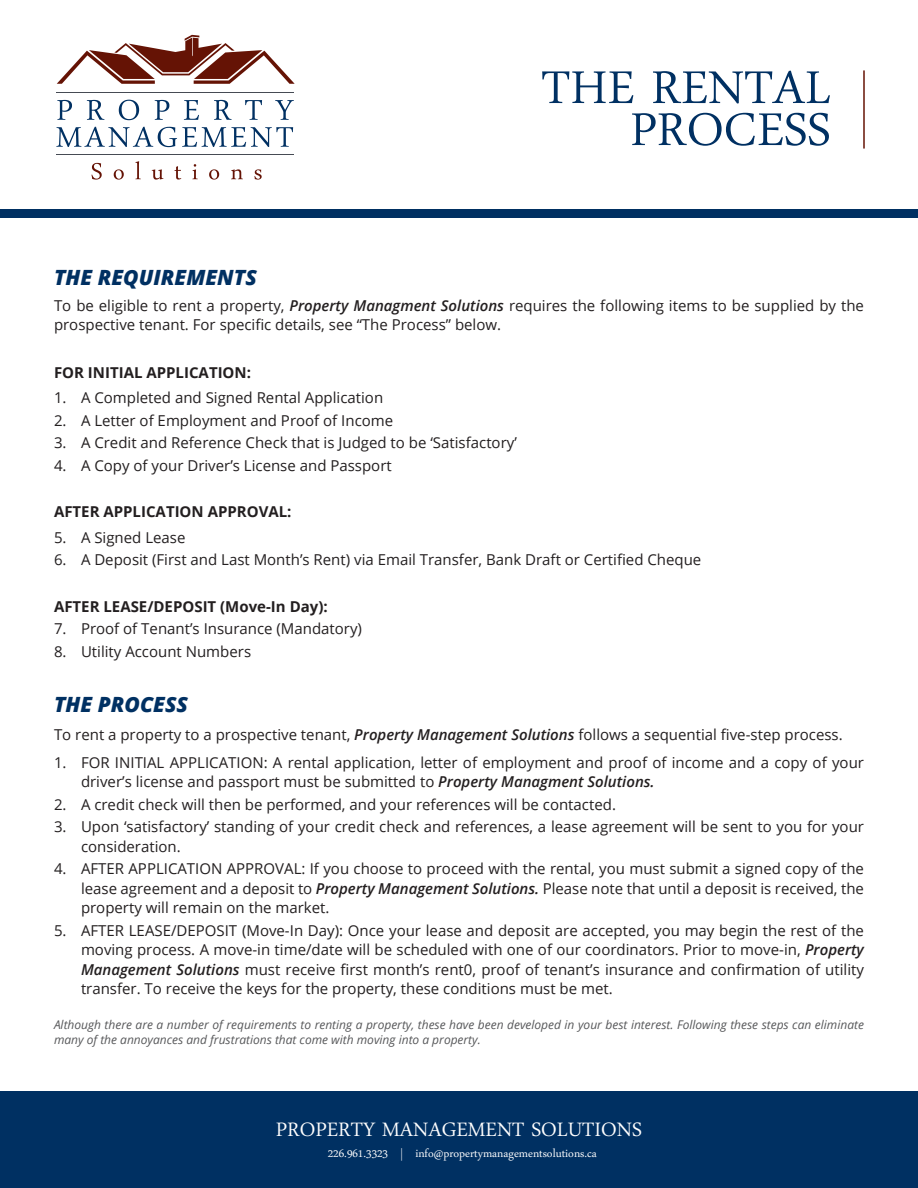
<style>
.page{position:relative;width:918px;height:1188px;background:#fff}
.page>*{position:absolute;margin:0;border:0;box-sizing:border-box;transform-origin:0 0}
.t1{font:67.5px "Daun Penh";color:#003062}
.t2{font:28.5px "Daun Penh";color:#fff}
.t3{font:italic 800 21px "Open Sans";color:#003062}
.t4{font:16.5px "Daun Penh";color:#fff}
.t5{font:15px/19.5px "Open Sans";color:#231f20}
.t6{font:700 15px "Open Sans";color:#231f20}
.t7{font:italic 12px/15px "Open Sans";color:#57585a}
.s1{font-weight:600;font-style:italic}
</style>
<div class="page">
<svg style="left:57px;top:100px;width:15px;height:20px"></svg>
<svg style="left:87px;top:100px;width:17px;height:20px"></svg>
<svg style="left:119px;top:100px;width:20px;height:20px"></svg>
<svg style="left:155px;top:100px;width:14px;height:20px"></svg>
<svg style="left:184px;top:100px;width:15px;height:20px"></svg>
<svg style="left:214px;top:100px;width:18px;height:20px"></svg>
<svg style="left:245px;top:100px;width:17px;height:20px"></svg>
<svg style="left:275px;top:100px;width:19px;height:20px"></svg>
<svg style="left:56px;top:127px;width:237px;height:20px"></svg>
<svg style="left:91px;top:163px;width:11px;height:17px"></svg>
<svg style="left:114px;top:169px;width:10px;height:11px"></svg>
<svg style="left:135px;top:161px;width:6px;height:18px"></svg>
<svg style="left:152px;top:169px;width:11px;height:11px"></svg>
<svg style="left:175px;top:166px;width:6px;height:14px"></svg>
<svg style="left:192px;top:164px;width:6px;height:15px"></svg>
<svg style="left:209px;top:169px;width:10px;height:11px"></svg>
<svg style="left:231px;top:169px;width:12px;height:10px"></svg>
<svg style="left:254px;top:169px;width:8px;height:11px"></svg>
<hr style="left:57px;top:92px;width:237px;height:1px;background:#464b54">
<svg style="left:57px;top:35px;width:238px;height:49px"></svg>
<hr style="left:57px;top:154px;width:237px;height:1px;background:#464b54">
<div style="left:0;top:1091px;width:918px;height:97px;background:#003062"></div>
<div style="left:0;top:209px;width:918px;height:9px;background:#003062"></div>
<hr style="left:863px;top:70px;width:2px;height:79px;background:#651305">
<p class="t1" style="left:541px;top:40px;width:291px">THE RENTAL</p>
<p class="t1" style="left:630px;top:82px;width:202px">PROCESS</p>
<p class="t3" style="left:54px;top:262px;width:204px">THE REQUIREMENTS</p>
<p class="t5" style="left:54px;top:295px;width:812px">To be eligible to rent a property, <span class="s1">Property Managment Solutions</span> requires the following items to be supplied by the prospective tenant. For specific details, see “The Process” below.</p>
<p class="t6" style="left:54px;top:362px;width:199px">FOR INITIAL APPLICATION:</p>
<p class="t5" style="left:54px;top:388px;width:331px">1. A Completed and Signed Rental Application</p>
<p class="t5" style="left:54px;top:410px;width:341px">2. A Letter of Employment and Proof of Income</p>
<p class="t5" style="left:54px;top:433px;width:464px">3. A Credit and Reference Check that is Judged to be ‘Satisfactory’</p>
<p class="t5" style="left:54px;top:455px;width:339px">4. A Copy of your Driver’s License and Passport</p>
<p class="t6" style="left:54px;top:501px;width:239px">AFTER APPLICATION APPROVAL:</p>
<p class="t5" style="left:54px;top:527px;width:133px">5. A Signed Lease</p>
<p class="t5" style="left:54px;top:550px;width:649px">6. A Deposit (First and Last Month’s Rent) via Email Transfer, Bank Draft or Certified Cheque</p>
<p class="t6" style="left:54px;top:596px;width:275px">AFTER LEASE/DEPOSIT (Move-In Day):</p>
<p class="t5" style="left:54px;top:619px;width:310px">7. Proof of Tenant’s Insurance (Mandatory)</p>
<p class="t5" style="left:54px;top:641px;width:199px">8. Utility Account Numbers</p>
<p class="t3" style="left:54px;top:689px;width:136px">THE PROCESS</p>
<p class="t5" style="left:54px;top:724px;width:790px">To rent a property to a prospective tenant, <span class="s1">Property Management Solutions</span> follows a sequential five-step process.</p>
<p class="t5" style="left:81px;top:752px;width:785px;text-indent:-27px">1. FOR INITIAL APPLICATION: A rental application, letter of employment and proof of income and a copy of your driver’s license and passport must be submitted to <span class="s1">Property Managment Solutions.</span></p>
<p class="t5" style="left:54px;top:794px;width:563px">2. A credit check will then be performed, and your references will be contacted.</p>
<p class="t5" style="left:81px;top:817px;width:785px;text-indent:-27px">3. Upon ‘satisfactory’ standing of your credit check and references, a lease agreement will be sent to you for your consideration.</p>
<p class="t5" style="left:81px;top:859px;width:785px;text-align:justify;text-indent:-27px">4. AFTER APPLICATION APPROVAL: If you choose to proceed with the rental, you must submit a signed copy of the lease agreement and a deposit to <span class="s1">Property Management Solutions.</span> Please note that until a deposit is received, the property will remain on the market.</p>
<p class="t5" style="left:81px;top:920px;width:785px;text-align:justify;text-indent:-27px">5. AFTER LEASE/DEPOSIT (Move-In Day): Once your lease and deposit are accepted, you may begin the rest of the moving process. A move-in time/date will be scheduled with one of our coordinators. Prior to move-in, <span class="s1">Property Management Solutions</span> must receive first month’s rent0, proof of tenant’s insurance and confirmation of utility transfer. To receive the keys for the property, these conditions must be met.</p>
<p class="t7" style="left:54px;top:1017px;width:811px">Although there are a number of requirements to renting a property, these have been developed in your best interest. Following these steps can eliminate many of the annoyances and frustrations that come with moving into a property.</p>
<p class="t2" style="left:276px;top:1109px;width:368px">PROPERTY MANAGEMENT SOLUTIONS</p>
<p class="t4" style="left:328px;top:1142px;width:271px">226.961.3323 | info@propertymanagementsolutions.ca</p>
</div>
